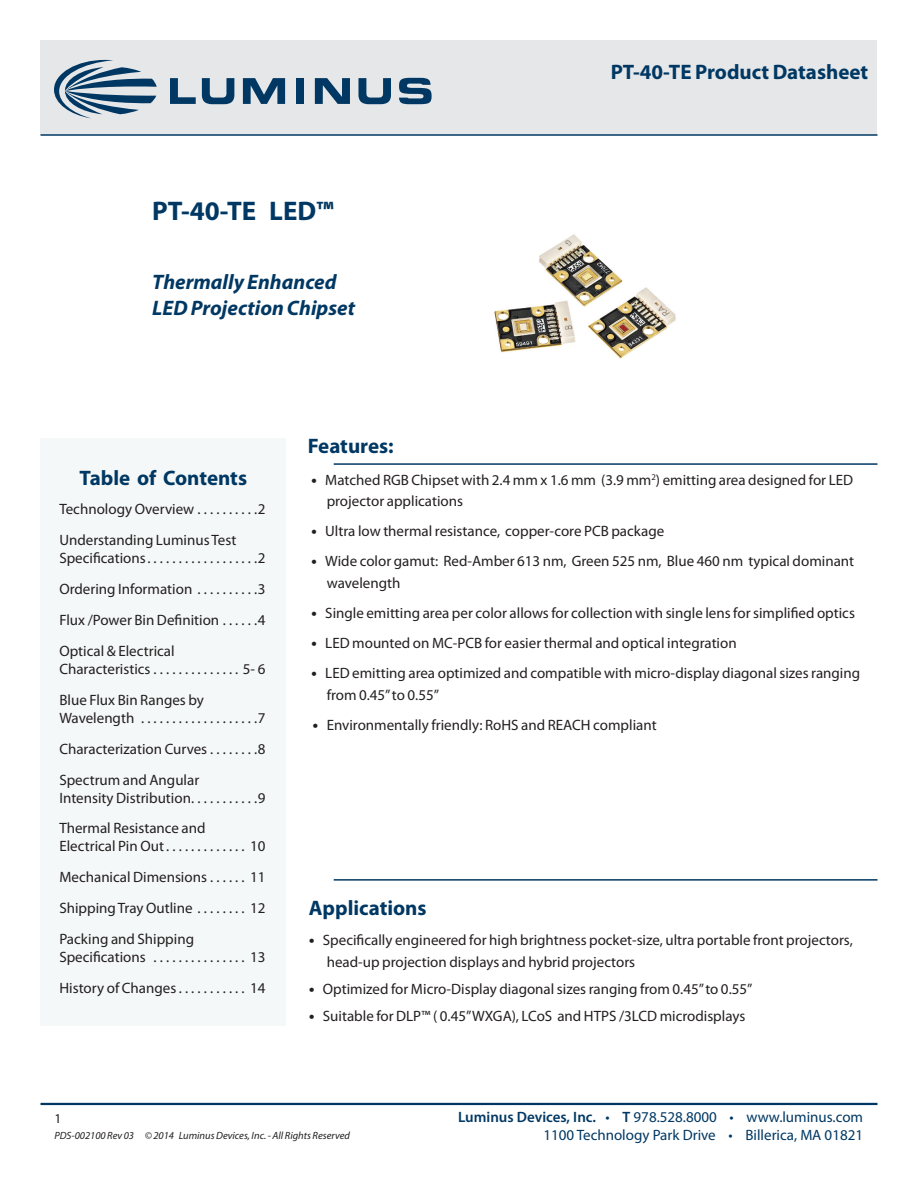
<style>
.page{position:relative;width:918px;height:1188px;background:#fff}
.page>*{position:absolute;margin:0;border:0;box-sizing:border-box;transform-origin:0 0}
.DS_Header1{font:700 27px "Myriad Pro";color:#003863}
.DS_Header1-2{font:italic 700 21px/25.5px "Myriad Pro";color:#003863}
.DS_Header13{font:700 21px "Myriad Pro";color:#003863}
.DS_Title1{font:700 21px "Myriad Pro";color:#003863}
.DS_Header12{font:700 21px "Myriad Pro";color:#003863}
.DS_Body_Bullet1{font:15px/18px "Myriad Pro";color:#231f20}
.t1{font:15px "Myriad Pro";color:#003863}
.zzFooterRight2{font:13.5px "Myriad Pro";color:#231f20}
.zzFooterRight1{font:italic 10.5px "Myriad Pro";color:#231f20}
.s1{font-family:"Trebuchet MS"}
.s2{font-weight:600}
</style>
<div class="page">
<hr style="left:334px;top:463px;width:543px;height:2px;background:#003863">
<div style="left:40px;top:40px;width:838px;height:95px;background:#e6e7e9"></div>
<hr style="left:40px;top:1103px;width:838px;height:2px;background:#003863">
<hr style="left:40px;top:134px;width:838px;height:2px;background:#003863">
<svg style="left:170px;top:78px;width:26px;height:26px"></svg>
<svg style="left:202px;top:78px;width:32px;height:26px"></svg>
<svg style="left:243px;top:78px;width:42px;height:26px"></svg>
<div style="left:296px;top:78px;width:8px;height:26px;background:#003863"></div>
<svg style="left:315px;top:78px;width:35px;height:26px"></svg>
<svg style="left:358px;top:78px;width:33px;height:26px"></svg>
<svg style="left:399px;top:78px;width:33px;height:26px"></svg>
<svg style="left:54px;top:60px;width:103px;height:58px"></svg>
<div style="left:40px;top:438px;width:246px;height:588px;background:#f5f8f8"></div>
<hr style="left:334px;top:879px;width:543px;height:2px;background:#003863">
<img style="left:494px;top:234px;width:182px;height:125px">
<p class="DS_Header1" style="left:152px;top:193px;width:183px">PT-40-TE LED™</p>
<p class="DS_Header1-2" style="left:152px;top:269px;width:204px">Thermally Enhanced<br>LED Projection Chipset</p>
<p class="DS_Title1" style="left:611px;top:58px;width:259px">PT-40-TE Product Datasheet</p>
<p class="DS_Header13" style="left:80px;top:465px;width:169px">Table of Contents</p>
<p class="DS_Body_Bullet1" style="left:59px;top:500px;width:208px">Technology Overview . . . . . . . . . 2</p>
<p class="DS_Body_Bullet1" style="left:59px;top:531px;width:208px">Understanding Luminus Test<br>Specifications . . . . . . . . . . . . . . . . . 2</p>
<p class="DS_Body_Bullet1" style="left:59px;top:579px;width:208px">Ordering Information . . . . . . . . . 3</p>
<p class="DS_Body_Bullet1" style="left:59px;top:610px;width:208px">Flux /Power Bin Definition . . . . . 4</p>
<p class="DS_Body_Bullet1" style="left:59px;top:641px;width:208px">Optical &amp; Electrical<br>Characteristics . . . . . . . . . . . . . . 5- 6</p>
<p class="DS_Body_Bullet1" style="left:59px;top:690px;width:208px">Blue Flux Bin Ranges by<br>Wavelength . . . . . . . . . . . . . . . . . . 7</p>
<p class="DS_Body_Bullet1" style="left:59px;top:739px;width:208px">Characterization Curves . . . . . . . 8</p>
<p class="DS_Body_Bullet1" style="left:59px;top:770px;width:208px">Spectrum and Angular<br>Intensity Distribution . . . . . . . . . . 9</p>
<p class="DS_Body_Bullet1" style="left:59px;top:819px;width:208px">Thermal Resistance and<br>Electrical Pin Out . . . . . . . . . . . . . 10</p>
<p class="DS_Body_Bullet1" style="left:59px;top:868px;width:208px">Mechanical Dimensions . . . . . . 11</p>
<p class="DS_Body_Bullet1" style="left:59px;top:899px;width:208px">Shipping Tray Outline . . . . . . . . 12</p>
<p class="DS_Body_Bullet1" style="left:59px;top:930px;width:208px">Packing and Shipping<br>Specifications . . . . . . . . . . . . . . . 13</p>
<p class="DS_Body_Bullet1" style="left:59px;top:979px;width:208px">History of Changes . . . . . . . . . . . 14</p>
<p class="DS_Header12" style="left:308px;top:432px;width:87px">Features:</p>
<p class="DS_Body_Bullet1" style="left:327px;top:469px;width:528px;line-height:21.5px;text-indent:-17px"><span class="s1">•</span> Matched RGB Chipset with 2.4 mm x 1.6 mm (3.9 mm<sup>2</sup>) emitting area designed for LED projector applications</p>
<p class="DS_Body_Bullet1" style="left:310px;top:522px;width:356px"><span class="s1">•</span> Ultra low thermal resistance, copper-core PCB package</p>
<p class="DS_Body_Bullet1" style="left:327px;top:550px;width:529px;line-height:21.5px;text-indent:-17px"><span class="s1">•</span> Wide color gamut: Red-Amber 613 nm, Green 525 nm, Blue 460 nm typical dominant wavelength</p>
<p class="DS_Body_Bullet1" style="left:310px;top:604px;width:546px"><span class="s1">•</span> Single emitting area per color allows for collection with single lens for simplified optics</p>
<p class="DS_Body_Bullet1" style="left:310px;top:634px;width:428px"><span class="s1">•</span> LED mounted on MC-PCB for easier thermal and optical integration</p>
<p class="DS_Body_Bullet1" style="left:327px;top:662px;width:535px;line-height:21.5px;text-indent:-17px"><span class="s1">•</span> LED emitting area optimized and compatible with micro-display diagonal sizes ranging from 0.45” to 0.55”</p>
<p class="DS_Body_Bullet1" style="left:312px;top:716px;width:347px"><span class="s1">•</span> Environmentally friendly: RoHS and REACH compliant</p>
<p class="DS_Header13" style="left:309px;top:894px;width:119px">Applications</p>
<p class="DS_Body_Bullet1" style="left:327px;top:929px;width:528px;line-height:21.5px;text-indent:-19px"><span class="s1">•</span> Specifically engineered for high brightness pocket-size, ultra portable front projectors, head-up projection displays and hybrid projectors</p>
<p class="DS_Body_Bullet1" style="left:308px;top:980px;width:446px"><span class="s1">•</span> Optimized for Micro-Display diagonal sizes ranging from 0.45” to 0.55”</p>
<p class="DS_Body_Bullet1" style="left:308px;top:1006px;width:439px"><span class="s1">•</span> Suitable for DLP™ ( 0.45” WXGA), LCoS and HTPS /3LCD microdisplays</p>
<p class="zzFooterRight2" style="left:54px;top:1110px;width:8px">1</p>
<p class="zzFooterRight1" style="left:54px;top:1129px;width:297px">PDS-002100 Rev 03 © 2014 Luminus Devices, Inc. - All Rights Reserved</p>
<p class="t1" style="left:458px;top:1108px;width:407px"><span class="s2">Luminus Devices, Inc.</span> • <span class="s2">T</span> 978.528.8000 • www.luminus.com</p>
<p class="t1" style="left:543px;top:1126px;width:321px">1100 Technology Park Drive • Billerica, MA 01821</p>
</div>
